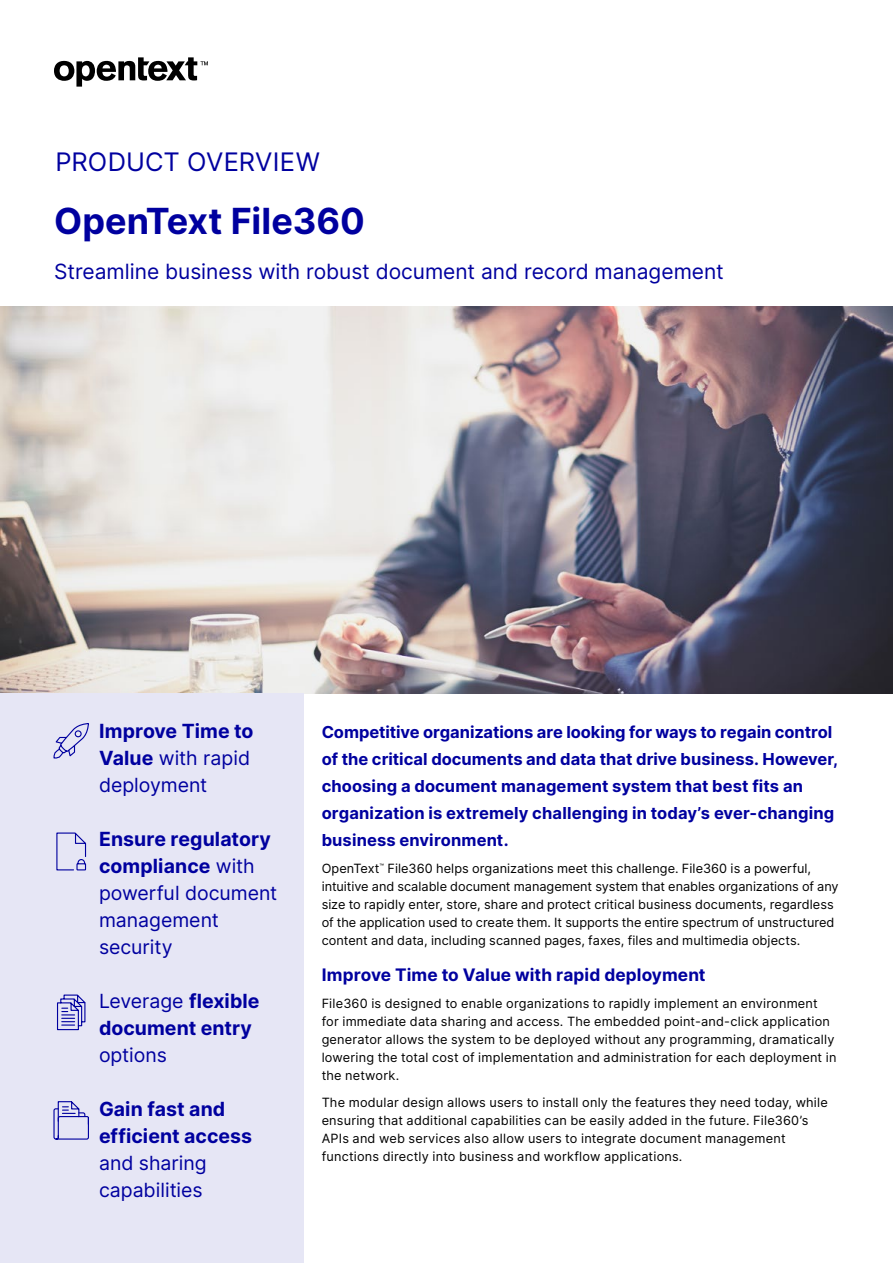
<style>
.page{position:relative;width:893px;height:1263px;background:#fff}
.page>*{position:absolute;margin:0;border:0;box-sizing:border-box;transform-origin:0 0}
.t1{font:700 36px "Inter";color:#00009f}
.Document_type{font:25.5px "Inter";letter-spacing:.005em;color:#00009f}
.t2{font:21px "Inter";color:#00009f}
.Sidebar_Stat{font:19.5px/27px "Inter";color:#00009f}
.Sidebar_Stat-2{font:700 19.5px/27px "Inter";letter-spacing:.005em;color:#00009f}
.t3{font:700 17.25px "Inter";letter-spacing:.005em;color:#00009f}
.Introduction_Paragra{font:700 16.5px/27px "Inter";letter-spacing:.005em;color:#00009f}
.Body{font:12.75px/18px "Inter";letter-spacing:.01em;color:#000}
.s1{font-weight:700}
.s2{font-weight:400}
</style>
<div class="page">
<svg style="left:54px;top:57px;width:154px;height:30px"></svg>
<img style="left:0;top:306px;width:893px;height:387px">
<div style="left:0;top:693px;width:304px;height:570px;background:#e6e6f5"></div>
<svg style="left:53px;top:723px;width:36px;height:36px"></svg>
<svg style="left:56px;top:832px;width:31px;height:39px"></svg>
<svg style="left:57px;top:994px;width:29px;height:37px"></svg>
<svg style="left:53px;top:1101px;width:36px;height:39px"></svg>
<p class="Document_type" style="left:55px;top:143px;width:266px">PRODUCT OVERVIEW</p>
<h1 class="t1" style="left:54px;top:195px;width:312px">OpenText File360</h1>
<h2 class="t2" style="left:54px;top:256px;width:671px">Streamline business with robust document and record management</h2>
<p class="Sidebar_Stat" style="left:99px;top:717px;width:156px"><span class="s1">Improve Time to<br>Value</span> with rapid deployment</p>
<p class="Sidebar_Stat" style="left:99px;top:825px;width:180px"><span class="s1">Ensure regulatory compliance</span> with powerful document management security</p>
<p class="Sidebar_Stat-2" style="left:99px;top:987px;width:162px"><span class="s2">Leverage</span> flexible document entry <span class="s2">options</span></p>
<p class="Sidebar_Stat-2" style="left:99px;top:1095px;width:155px">Gain fast and efficient access <span class="s2">and sharing capabilities</span></p>
<p class="Introduction_Paragra" style="left:322px;top:718px;width:518px">Competitive organizations are looking for ways to regain control of the critical documents and data that drive business. However, choosing a document management system that best fits an organization is extremely challenging in today’s ever-changing business environment.</p>
<p class="Body" style="left:322px;top:859px;width:519px">OpenText<sup>™</sup> File360 helps organizations meet this challenge. File360 is a powerful, intuitive and scalable document management system that enables organizations of any size to rapidly enter, store, share and protect critical business documents, regardless of the application used to create them. It supports the entire spectrum of unstructured content and data, including scanned pages, faxes, files and multimedia objects.</p>
<h3 class="t3" style="left:322px;top:962px;width:385px">Improve Time to Value with rapid deployment</h3>
<p class="Body" style="left:322px;top:994px;width:516px">File360 is designed to enable organizations to rapidly implement an environment for immediate data sharing and access. The embedded point-and-click application generator allows the system to be deployed without any programming, dramatically lowering the total cost of implementation and administration for each deployment in the network.</p>
<p class="Body" style="left:322px;top:1093px;width:508px">The modular design allows users to install only the features they need today, while ensuring that additional capabilities can be easily added in the future. File360’s APIs and web services also allow users to integrate document management functions directly into business and workflow applications.</p>
</div>
